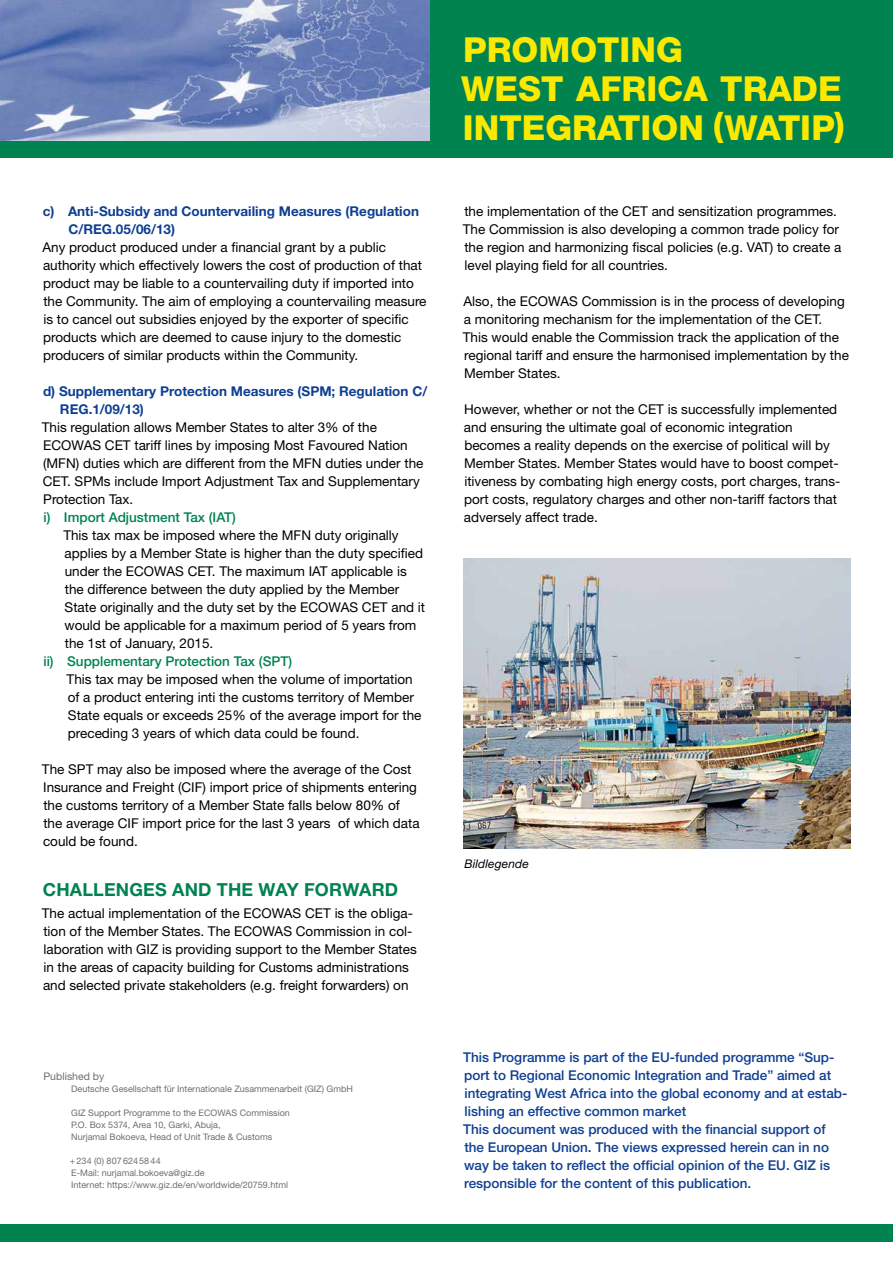
<style>
.page{position:relative;width:893px;height:1263px;background:#fff}
.page>*{position:absolute;margin:0;border:0;box-sizing:border-box;transform-origin:0 0}
.t1{font:800 34.5px/39px "Helvetica Neue LT Pro";color:#fce900}
.t2{font:700 18px "Helvetica Neue LT Pro";letter-spacing:.01em;color:#00834f}
.t3{font:13.5px/18px "Helvetica Neue LT Pro";color:#000}
.t4{font:500 13.5px/18px "Helvetica Neue LT Pro";color:#0f3f93}
.t5{font:700 13.5px/18px "Helvetica Neue LT Pro";color:#0f3f93}
.t6{font:500 13.5px "Helvetica Neue LT Pro";color:#00834f}
.t7{font:italic 12px "Helvetica Neue LT Pro";letter-spacing:.01em;color:#000}
.t8{font:10.5px "Helvetica Neue LT Pro";color:#6e6e6e}
.t9{font:9px/12px "Helvetica Neue LT Pro";color:#6e6e6e}
</style>
<div class="page">
<div style="left:0;top:0;width:893px;height:157px;background:#00834f"></div>
<img style="left:0;top:0;width:429px;height:140px">
<div style="left:0;top:1225px;width:893px;height:17px;background:#00834f"></div>
<img style="left:463px;top:558px;width:387px;height:290px">
<p class="t5" style="left:68px;top:202px;width:352px;text-indent:-26px">c) Anti-Subsidy and Countervailing Measures (Regulation<br>C/REG.05/06/13)</p>
<p class="t3" style="left:42px;top:238px;width:386px">Any product produced under a financial grant by a public authority which effectively lowers the cost of production of that product may be liable to a countervailing duty if imported into the Community. The aim of employing a countervailing measure is to cancel out subsidies enjoyed by the exporter of specific products which are deemed to cause injury to the domestic producers of similar products within the Community.</p>
<p class="t5" style="left:60px;top:382px;width:369px;text-indent:-17px">d) Supplementary Protection Measures (SPM; Regulation C/<br>REG.1/09/13)</p>
<p class="t3" style="left:42px;top:418px;width:383px">This regulation allows Member States to alter 3% of the ECOWAS CET tariff lines by imposing Most Favoured Nation (MFN) duties which are different from the MFN duties under the CET. SPMs include Import Adjustment Tax and Supplementary Protection Tax.</p>
<p class="t6" style="left:43px;top:509px;width:194px">i) Import Adjustment Tax (IAT)</p>
<p class="t3" style="left:63px;top:526px;width:363px">This tax max be imposed where the MFN duty originally applies by a Member State is higher than the duty specified under the ECOWAS CET. The maximum IAT applicable is the difference between the duty applied by the Member State originally and the duty set by the ECOWAS CET and it would be applicable for a maximum period of 5 years from the 1st of January, 2015.</p>
<p class="t6" style="left:43px;top:653px;width:250px">ii) Supplementary Protection Tax (SPT)</p>
<p class="t3" style="left:67px;top:670px;width:356px">This tax may be imposed when the volume of importation of a product entering inti the customs territory of Member State equals or exceeds 25% of the average import for the preceding 3 years of which data could be found.</p>
<p class="t3" style="left:42px;top:760px;width:379px">The SPT may also be imposed where the average of the Cost Insurance and Freight (CIF) import price of shipments entering the customs territory of a Member State falls below 80% of the average CIF import price for the last 3 years of which data could be found.</p>
<h2 class="t2" style="left:43px;top:878px;width:357px">CHALLENGES AND THE WAY FORWARD</h2>
<p class="t3" style="left:42px;top:904px;width:376px">The actual implementation of the ECOWAS CET is the obliga&shy;tion of the Member States. The ECOWAS Commission in col&shy;laboration with GIZ is providing support to the Member States in the areas of capacity building for Customs administrations and selected private stakeholders (e.g. freight forwarders) on</p>
<p class="t8" style="left:43px;top:1070px;width:62px">Published by</p>
<p class="t9" style="left:71px;top:1083px;width:283px">Deutsche Gesellschaft für Internationale Zusammenarbeit (GIZ) GmbH</p>
<p class="t9" style="left:71px;top:1107px;width:220px">GIZ Support Programme to the ECOWAS Commission<br>P.O. Box 5374, Area 10, Garki, Abuja,<br>Nurjamal Bokoeva, Head of Unit Trade &amp; Customs</p>
<p class="t9" style="left:70px;top:1155px;width:220px">+234 (0) 8076245844<br>E-Mail: nurjamal.bokoeva@giz.de<br>Internet: https://www.giz.de/en/worldwide/20759.html</p>
<h1 class="t1" style="left:461px;top:30px;width:385px">PROMOTING<br>WEST AFRICA TRADE<br>INTEGRATION (WATIP)</h1>
<p class="t3" style="left:463px;top:202px;width:380px">the implementation of the CET and sensitization programmes.<br>The Commission is also developing a common trade policy for the region and harmonizing fiscal policies (e.g. VAT) to create a level playing field for all countries.</p>
<p class="t3" style="left:463px;top:292px;width:388px">Also, the ECOWAS Commission is in the process of developing a monitoring mechanism for the implementation of the CET.<br>This would enable the Commission track the application of the regional tariff and ensure the harmonised implementation by the Member States.</p>
<p class="t3" style="left:464px;top:400px;width:378px">However, whether or not the CET is successfully implemented and ensuring the ultimate goal of economic integration becomes a reality depends on the exercise of political will by Member States. Member States would have to boost compet&shy;itiveness by combating high energy costs, port charges, trans&shy;port costs, regulatory charges and other non-tariff factors that adversely affect trade.</p>
<p class="t7" style="left:464px;top:856px;width:66px">Bildlegende</p>
<p class="t4" style="left:463px;top:1048px;width:386px">This Programme is part of the EU-funded programme “Sup&shy;port to Regional Economic Integration and Trade” aimed at integrating West Africa into the global economy and at estab&shy;lishing an effective common market<br>This document was produced with the financial support of the European Union. The views expressed herein can in no way be taken to reflect the official opinion of the EU. GIZ is responsible for the content of this publication.</p>
</div>
